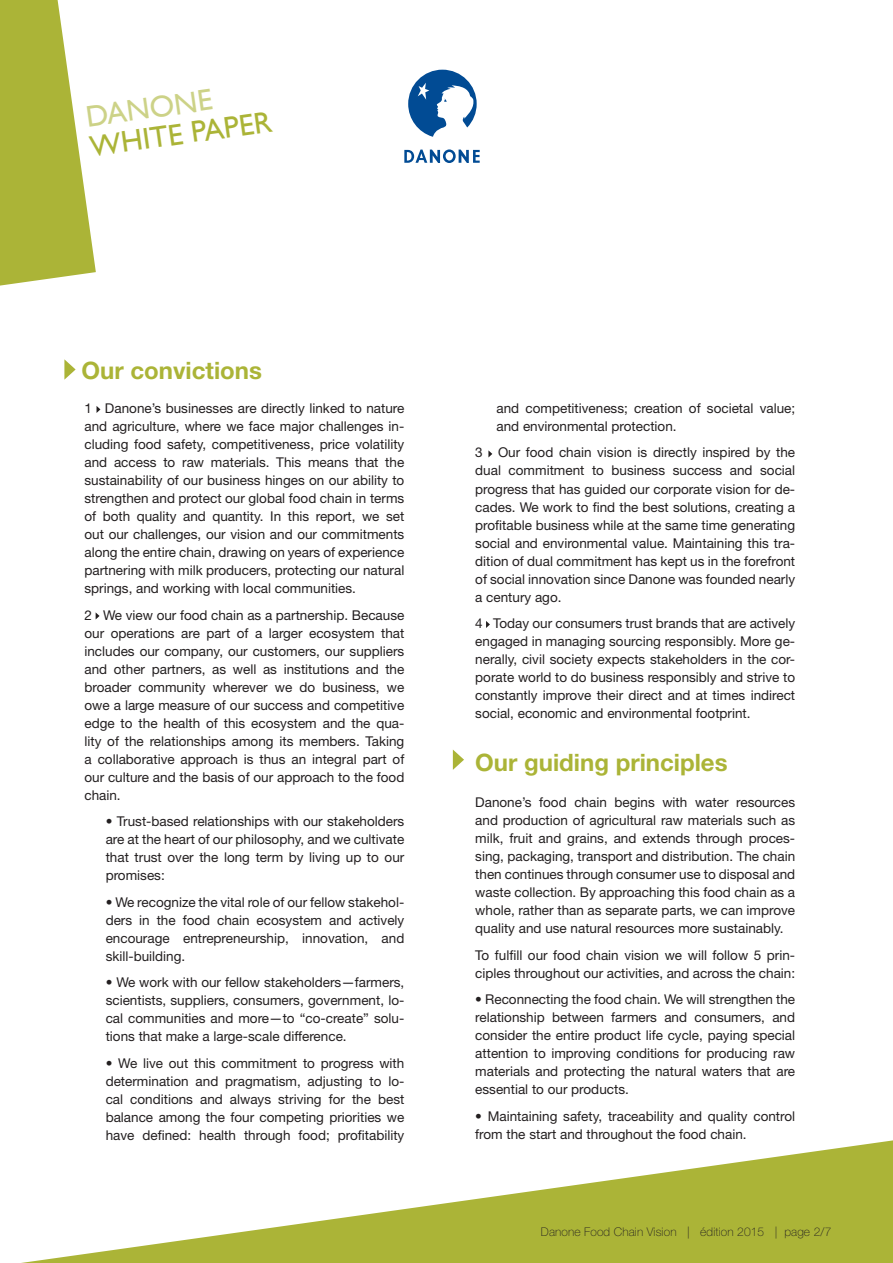
<style>
.page{position:relative;width:893px;height:1263px;background:#fff}
.page>*{position:absolute;margin:0;border:0;box-sizing:border-box;transform-origin:0 0}
.t1{font:30px/29.8px "Gill Sans";color:#abb437}
.t2{font:700 24px "Helvetica Neue LT Std";color:#abb437}
.t3{font:13.5px/18px "Helvetica Neue LT Std";color:#231f20;text-align:justify}
.t4{font:100 12px "Helvetica Neue LT Std";letter-spacing:.01em;color:#231f20}
</style>
<div class="page">
<svg style="left:404px;top:149px;width:76px;height:14px"></svg>
<svg style="left:408px;top:70px;width:69px;height:67px"></svg>
<svg style="left:21px;top:1140px;width:872px;height:123px"></svg>
<svg style="left:0;top:0;width:96px;height:286px"></svg>
<svg style="left:97px;top:406px;width:3px;height:7px"></svg>
<svg style="left:96px;top:613px;width:4px;height:6px"></svg>
<svg style="left:64px;top:359px;width:12px;height:21px"></svg>
<svg style="left:453px;top:749px;width:11px;height:21px"></svg>
<svg style="left:488px;top:450px;width:4px;height:7px"></svg>
<svg style="left:486px;top:621px;width:4px;height:7px"></svg>
<h1 class="t1" style="left:84px;top:102px;width:185px;rotate:-8deg">DANONE<br>WHITE PAPER</h1>
<p class="t2" style="left:82px;top:356px;width:182px">Our convictions</p>
<p class="t3" style="left:84px;top:399px;width:321px">1 Danone’s businesses are directly linked to nature and agriculture, where we face major challenges in&shy;cluding food safety, competitiveness, price volatility and access to raw materials. This means that the sustainability of our business hinges on our ability to strengthen and protect our global food chain in terms of both quality and quantity. In this report, we set out our challenges, our vision and our commitments along the entire chain, drawing on years of experience partnering with milk producers, protecting our natural springs, and working with local communities.</p>
<p class="t3" style="left:84px;top:605px;width:321px">2 We view our food chain as a partnership. Because our operations are part of a larger ecosystem that includes our company, our customers, our suppliers and other partners, as well as institutions and the broader community wherever we do business, we owe a large measure of our success and competitive edge to the health of this ecosystem and the qua&shy;lity of the relationships among its members. Taking a collaborative approach is thus an integral part of our culture and the basis of our approach to the food chain.</p>
<p class="t3" style="left:106px;top:812px;width:300px">• Trust-based relationships with our stakeholders are at the heart of our philosophy, and we cultivate that trust over the long term by living up to our promises:</p>
<p class="t3" style="left:106px;top:892px;width:300px">• We recognize the vital role of our fellow stakehol&shy;ders in the food chain ecosystem and actively encourage entrepreneurship, innovation, and skill-building.</p>
<p class="t3" style="left:106px;top:973px;width:300px">• We work with our fellow stakeholders—farmers, scientists, suppliers, consumers, government, lo&shy;cal communities and more—to “co-create” solu&shy;tions that make a large-scale difference.</p>
<p class="t3" style="left:106px;top:1053px;width:300px">• We live out this commitment to progress with determination and pragmatism, adjusting to lo&shy;cal conditions and always striving for the best balance among the four competing priorities we have defined: health through food; profitability</p>
<p class="t3" style="left:497px;top:399px;width:300px">and competitiveness; creation of societal value; and environmental protection.</p>
<p class="t3" style="left:475px;top:443px;width:321px">3 Our food chain vision is directly inspired by the dual commitment to business success and social progress that has guided our corporate vision for de&shy;cades. We work to find the best solutions, creating a profitable business while at the same time generating social and environmental value. Maintaining this tra&shy;dition of dual commitment has kept us in the forefront of social innovation since Danone was founded nearly a century ago.</p>
<p class="t3" style="left:475px;top:614px;width:321px">4 Today our consumers trust brands that are actively engaged in managing sourcing responsibly. More ge&shy;nerally, civil society expects stakeholders in the cor&shy;porate world to do business responsibly and strive to constantly improve their direct and at times indirect social, economic and environmental footprint.</p>
<p class="t2" style="left:475px;top:748px;width:254px">Our guiding principles</p>
<p class="t3" style="left:475px;top:793px;width:321px">Danone’s food chain begins with water resources and production of agricultural raw materials such as milk, fruit and grains, and extends through proces&shy;sing, packaging, transport and distribution. The chain then continues through consumer use to disposal and waste collection. By approaching this food chain as a whole, rather than as separate parts, we can improve quality and use natural resources more sustainably.</p>
<p class="t3" style="left:475px;top:945px;width:321px">To fulfill our food chain vision we will follow 5 prin&shy;ciples throughout our activities, and across the chain:</p>
<p class="t3" style="left:475px;top:990px;width:321px">• Reconnecting the food chain. We will strengthen the relationship between farmers and consumers, and consider the entire product life cycle, paying special attention to improving conditions for producing raw materials and protecting the natural waters that are essential to our products.</p>
<p class="t3" style="left:475px;top:1106px;width:321px">• Maintaining safety, traceability and quality control from the start and throughout the food chain.</p>
<p class="t4" style="left:541px;top:1225px;width:292px">Danone Food Chain Vision | édition 2015 | page 2/7</p>
</div>
